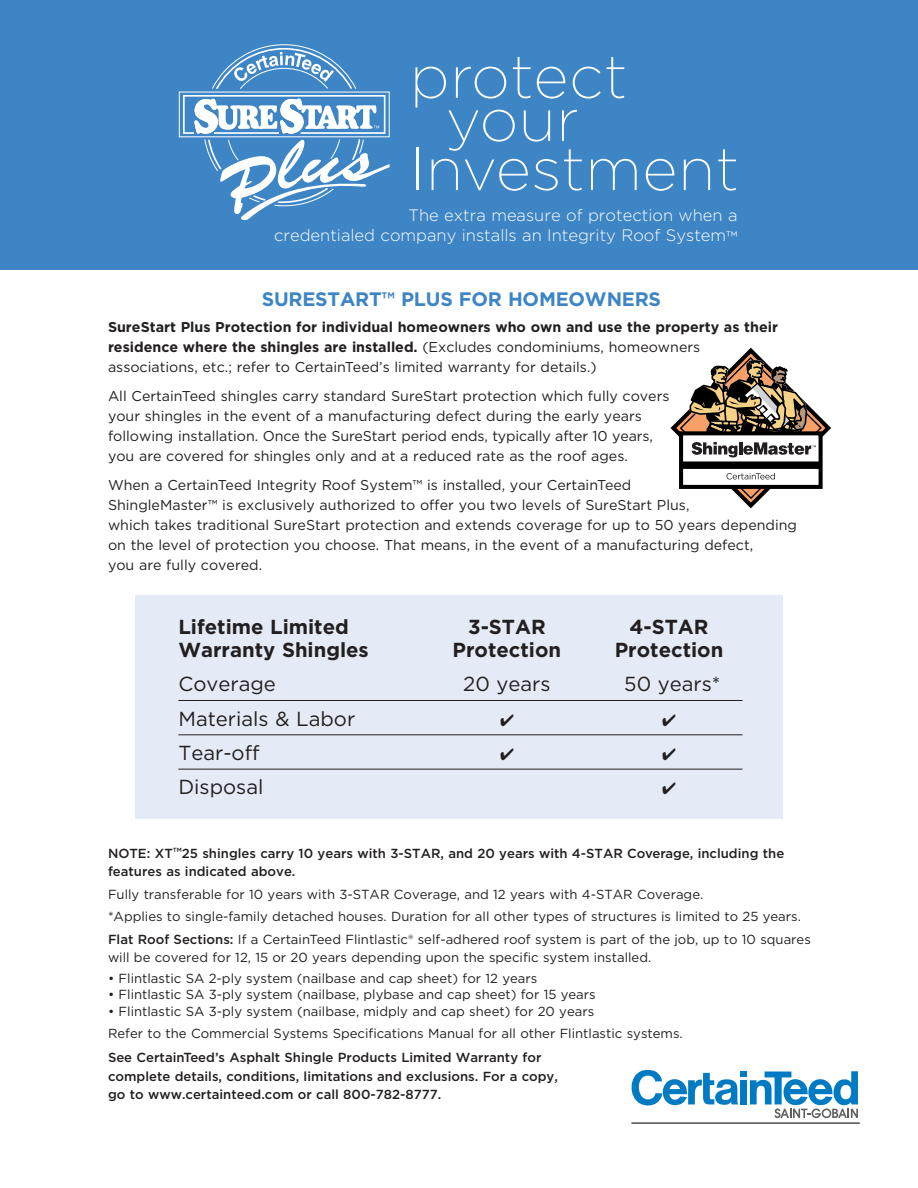
<style>
.page{position:relative;width:918px;height:1188px;background:#fff}
.page>*{position:absolute;margin:0;border:0;box-sizing:border-box;transform-origin:0 0}
.t1{font:200 60.6px/43px "Gotham";letter-spacing:.01em;color:#fff;text-align:center}
.t2{font:700 20.25px "Gotham";color:#231f20}
.t3{font:20.25px "Gotham";color:#231f20}
.t4{font:700 19.5px "Gotham";letter-spacing:-.01em;color:#3e85c5}
.t5{font:300 16.5px/19.5px "Gotham";color:#fff;text-align:right}
.t6{font:14.25px/20px "Gotham";color:#231f20}
.t7{font:700 14.25px/20px "Gotham";color:#231f20}
.t8{font:13.2px/22.6px "Gotham";color:#231f20}
.t9{font:500 13.2px/18.8px "Gotham";color:#231f20}
.s1{font-weight:400}
.s2{font-weight:500}
</style>
<div class="page">
<div style="left:135px;top:595px;width:648px;height:224px;background:#e4ebf6"></div>
<div style="left:0;top:0;width:918px;height:270px;background:#3e85c5"></div>
<svg style="left:182px;top:44px;width:208px;height:176px"></svg>
<hr style="left:178px;top:700px;width:565px;height:1px;background:#231f20">
<hr style="left:178px;top:734px;width:565px;height:1px;background:#231f20">
<hr style="left:178px;top:769px;width:565px;height:1px;background:#231f20">
<div style="left:740px;top:1071px;width:7px;height:6px;background:#007ac2"></div>
<svg style="left:631px;top:1070px;width:107px;height:36px"></svg>
<div style="left:740px;top:1080px;width:7px;height:24px;background:#007ac2"></div>
<svg style="left:750px;top:1071px;width:108px;height:47px"></svg>
<hr style="left:631px;top:1122px;width:229px;height:2px;background:#5f5f62">
<svg style="left:670px;top:348px;width:161px;height:160px"></svg>
<h1 class="t1" style="left:410px;top:53px;width:219px">protect your</h1>
<h1 class="t1" style="left:410px;top:145px;width:331px">Investment</h1>
<p class="t5" style="left:274px;top:205px;width:465px">The extra measure of protection when a<br>credentialed company installs an Integrity Roof System™</p>
<h3 class="t4" style="left:262px;top:286px;width:401px">SURESTART™ PLUS FOR HOMEOWNERS</h3>
<p class="t7" style="left:108px;top:317px;width:672px">SureStart Plus Protection for individual homeowners who own and use the property as their residence where the shingles are installed. <span class="s1">(Excludes condominiums, homeowners associations, etc.; refer to CertainTeed’s limited warranty for details.)</span></p>
<p class="t6" style="left:108px;top:385px;width:563px">All CertainTeed shingles carry standard SureStart protection which fully covers your shingles in the event of a manufacturing defect during the early years following installation. Once the SureStart period ends, typically after 10 years, you are covered for shingles only and at a reduced rate as the roof ages.</p>
<p class="t6" style="left:108px;top:474px;width:691px">When a CertainTeed Integrity Roof System™ is installed, your CertainTeed<br>ShingleMaster™ is exclusively authorized to offer you two levels of SureStart Plus,<br>which takes traditional SureStart protection and extends coverage for up to 50 years depending on the level of protection you choose. That means, in the event of a manufacturing defect,<br>you are fully covered.</p>
<h2 class="t2" style="left:178px;top:614px;width:172px">Lifetime Limited</h2>
<h2 class="t2" style="left:468px;top:614px;width:79px">3-STAR</h2>
<h2 class="t2" style="left:630px;top:614px;width:81px">4-STAR</h2>
<h2 class="t2" style="left:178px;top:636px;width:192px">Warranty Shingles</h2>
<h2 class="t2" style="left:453px;top:636px;width:110px">Protection</h2>
<h2 class="t2" style="left:615px;top:636px;width:110px">Protection</h2>
<h2 class="t3" style="left:178px;top:671px;width:99px">Coverage</h2>
<h2 class="t3" style="left:463px;top:671px;width:89px">20 years</h2>
<h2 class="t3" style="left:624px;top:671px;width:98px">50 years*</h2>
<h2 class="t3" style="left:178px;top:705px;width:178px">Materials &amp; Labor</h2>
<h2 class="t3" style="left:178px;top:740px;width:83px">Tear-off</h2>
<h2 class="t3" style="left:178px;top:774px;width:87px">Disposal</h2>
<p class="t9" style="left:108px;top:844px;width:678px;line-height:18px">NOTE: XT™25 shingles carry 10 years with 3-STAR, and 20 years with 4-STAR Coverage, including the features as indicated above.</p>
<p class="t8" style="left:108px;top:882px;width:704px">Fully transferable for 10 years with 3-STAR Coverage, and 12 years with 4-STAR Coverage.<br>*Applies to single-family detached houses. Duration for all other types of structures is limited to 25 years.<br><span class="s2">Flat Roof Sections:</span> If a CertainTeed Flintlastic® self-adhered roof system is part of the job, up to 10 squares</p>
<p class="t8" style="left:108px;top:946px;width:545px">will be covered for 12, 15 or 20 years depending upon the specific system installed.</p>
<p class="t8" style="left:108px;top:967px;width:431px">• Flintlastic SA 2-ply system (nailbase and cap sheet) for 12 years</p>
<p class="t8" style="left:108px;top:983px;width:489px">• Flintlastic SA 3-ply system (nailbase, plybase and cap sheet) for 15 years</p>
<p class="t8" style="left:108px;top:1000px;width:576px">• Flintlastic SA 3-ply system (nailbase, midply and cap sheet) for 20 years<br>Refer to the Commercial Systems Specifications Manual for all other Flintlastic systems.</p>
<p class="t9" style="left:108px;top:1048px;width:452px">See CertainTeed’s Asphalt Shingle Products Limited Warranty for complete details, conditions, limitations and exclusions. For a copy, go to www.certainteed.com or call 800-782-8777.</p>
</div>
